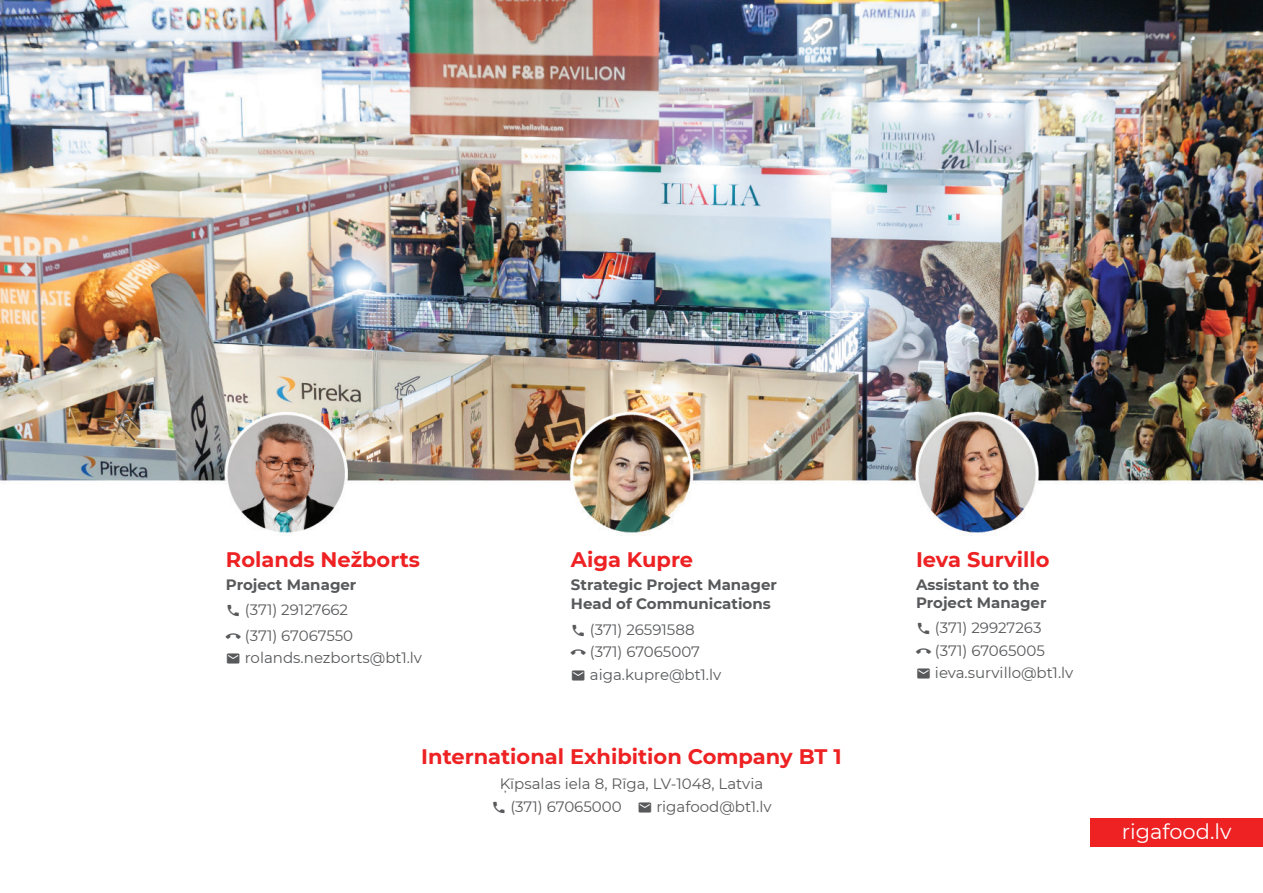
<style>
.page{position:relative;width:1263px;height:893px;background:#fff}
.page>*{position:absolute;margin:0;border:0;box-sizing:border-box;transform-origin:0 0}
.t1{font:700 21px "Montserrat";color:#ee2123}
.t2{font:21px "Montserrat";color:#fff}
.t3{font:15px "Montserrat";color:#58595b}
.t4{font:700 15px/18px "Montserrat";color:#58595b}
</style>
<div class="page">
<img style="left:0;top:0;width:1263px;height:535px">
<div style="left:1090px;top:818px;width:173px;height:29px;background:#ee2123"></div>
<h1 class="t1" style="left:226px;top:544px;width:196px">Rolands Nežborts</h1>
<p class="t4" style="left:226px;top:575px;width:132px">Project Manager</p>
<p class="t3" style="left:226px;top:599px;width:124px">●● (371) 29127662</p>
<p class="t3" style="left:226px;top:625px;width:129px">●●■ (371) 67067550</p>
<p class="t3" style="left:226px;top:647px;width:198px">● rolands.nezborts@bt1.lv</p>
<h1 class="t1" style="left:571px;top:544px;width:124px">Aiga Kupre</h1>
<p class="t4" style="left:571px;top:574px;width:208px;line-height:19.5px">Strategic Project Manager<br>Head of Communications</p>
<p class="t3" style="left:571px;top:619px;width:125px">●● (371) 26591588</p>
<p class="t3" style="left:571px;top:641px;width:131px">●●■ (371) 67065007</p>
<p class="t3" style="left:571px;top:664px;width:152px">● aiga.kupre@bt1.lv</p>
<h1 class="t1" style="left:421px;top:741px;width:422px">International Exhibition Company BT 1</h1>
<p class="t3" style="left:500px;top:774px;width:265px">Ķīpsalas iela 8, Rīga, LV-1048, Latvia</p>
<p class="t3" style="left:491px;top:796px;width:282px">●● (371) 67065000 ● rigafood@bt1.lv</p>
<h1 class="t1" style="left:916px;top:544px;width:135px">Ieva Survillo</h1>
<p class="t4" style="left:916px;top:575px;width:132px">Assistant to the<br>Project Manager</p>
<p class="t3" style="left:916px;top:617px;width:127px">●● (371) 29927263</p>
<p class="t3" style="left:916px;top:640px;width:130px">●●■ (371) 67065005</p>
<p class="t3" style="left:916px;top:662px;width:159px">● ieva.survillo@bt1.lv</p>
<h1 class="t2" style="left:1122px;top:817px;width:111px">rigafood.lv</h1>
</div>
